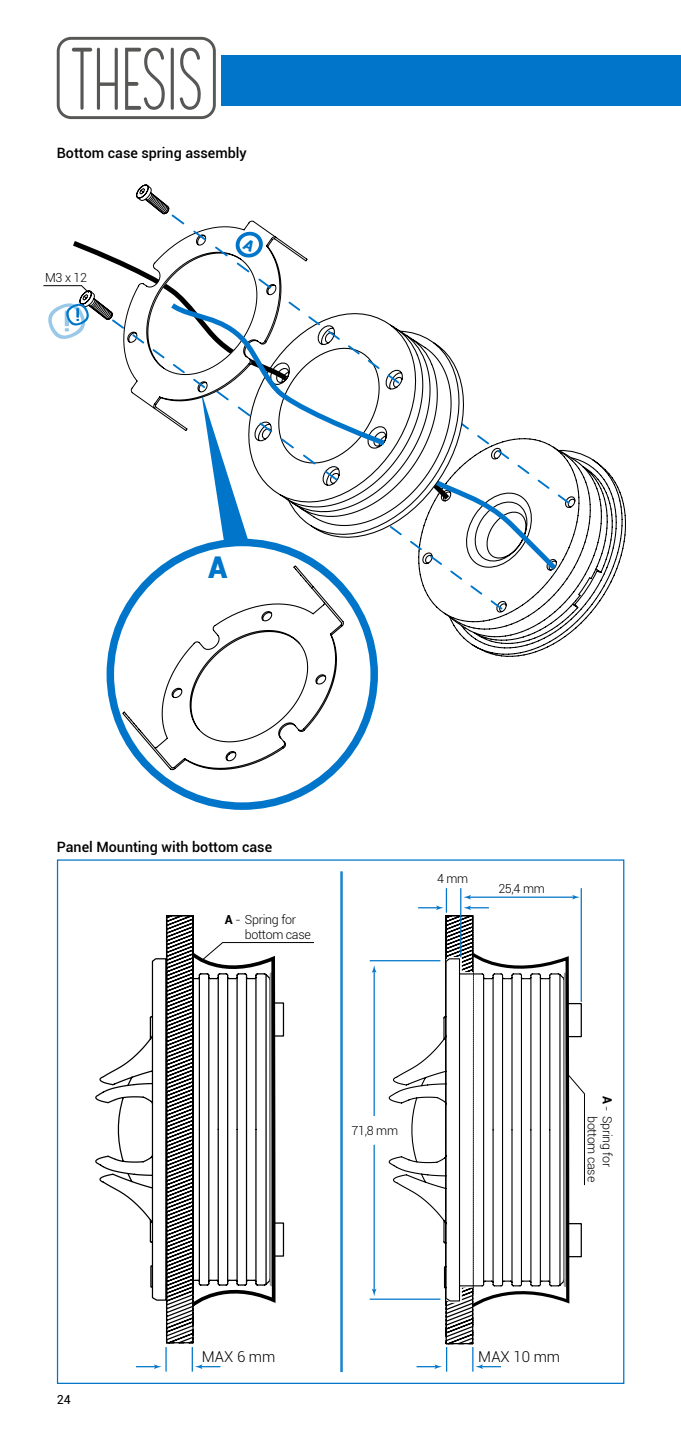
<style>
.page{position:relative;width:681px;height:1446px;background:#fff}
.page>*{position:absolute;margin:0;border:0;box-sizing:border-box;transform-origin:0 0}
.t1{font:900 30px "Roboto";color:#0075c9}
.t2{font:300 15px "Roboto";color:#000}
.t3{font:500 14.25px "Roboto";color:#000}
.t4{font:300 12.5px/15px "Roboto";letter-spacing:-.025em;color:#000}
.t5{font:12.5px "Roboto";color:#000}
.s1{font-weight:700}
</style>
<div class="page">
<div style="left:221px;top:56px;width:459px;height:50px;background:#0075c9"></div>
<svg style="left:57px;top:37px;width:159px;height:82px"></svg>
<hr style="left:340px;top:871px;width:2px;height:501px;background:#1a82ce">
<svg style="left:95px;top:958px;width:67px;height:343px"></svg>
<hr style="left:165px;top:1347px;width:2px;height:24px;background:#0075c9">
<hr style="left:191px;top:1347px;width:2px;height:24px;background:#0075c9">
<svg style="left:195px;top:1364px;width:25px;height:5px"></svg>
<svg style="left:136px;top:1364px;width:25px;height:5px"></svg>
<svg style="left:162px;top:915px;width:152px;height:429px"></svg>
<svg style="left:388px;top:961px;width:28px;height:234px"></svg>
<hr style="left:460px;top:888px;width:1px;height:69px;background:#0075c9">
<hr style="left:580px;top:888px;width:1px;height:114px;background:#0075c9">
<hr style="left:445px;top:888px;width:2px;height:25px;background:#0075c9">
<hr style="left:369px;top:960px;width:71px;height:1px;background:#0075c9">
<hr style="left:369px;top:1298px;width:71px;height:2px;background:#0075c9">
<svg style="left:372px;top:965px;width:4px;height:8px"></svg>
<hr style="left:373px;top:971px;width:1px;height:145px;background:#0075c9">
<svg style="left:372px;top:1288px;width:4px;height:8px"></svg>
<hr style="left:373px;top:1144px;width:1px;height:146px;background:#0075c9">
<div style="left:106px;top:539px;width:272px;height:271px;border:8px solid #0075c9;border-radius:50%"></div>
<svg style="left:121px;top:657px;width:223px;height:113px"></svg>
<svg style="left:416px;top:905px;width:169px;height:466px"></svg>
<svg style="left:463px;top:895px;width:7px;height:4px"></svg>
<svg style="left:572px;top:895px;width:7px;height:4px"></svg>
<hr style="left:468px;top:896px;width:106px;height:2px;background:#0075c9">
<svg style="left:43px;top:184px;width:583px;height:473px"></svg>
<p class="t3" style="left:57px;top:143px;width:191px">Bottom case spring assembly</p>
<p class="t4" style="left:45px;top:269px;width:43px">M3 x 12</p>
<h1 class="t1" style="left:208px;top:546px;width:21px">A</h1>
<p class="t3" style="left:57px;top:836px;width:217px">Panel Mounting with bottom case</p>
<p class="t4" style="left:245px;top:912px;width:67px;text-indent:-20px"><span class="s1">A</span> - Spring for bottom case</p>
<p class="t4" style="left:437px;top:870px;width:33px">4 mm</p>
<p class="t4" style="left:498px;top:880px;width:48px">25,4 mm</p>
<p class="t4" style="left:351px;top:1122px;width:48px">71,8 mm</p>
<p class="t4" style="left:615px;top:1116px;width:67px;text-indent:-20px;rotate:90deg"><span class="s1">A</span> - Spring for bottom case</p>
<p class="t5" style="left:57px;top:1390px;width:16px">24</p>
<p class="t2" style="left:202px;top:1346px;width:75px">MAX 6 mm</p>
<p class="t2" style="left:478px;top:1346px;width:83px">MAX 10 mm</p>
</div>
